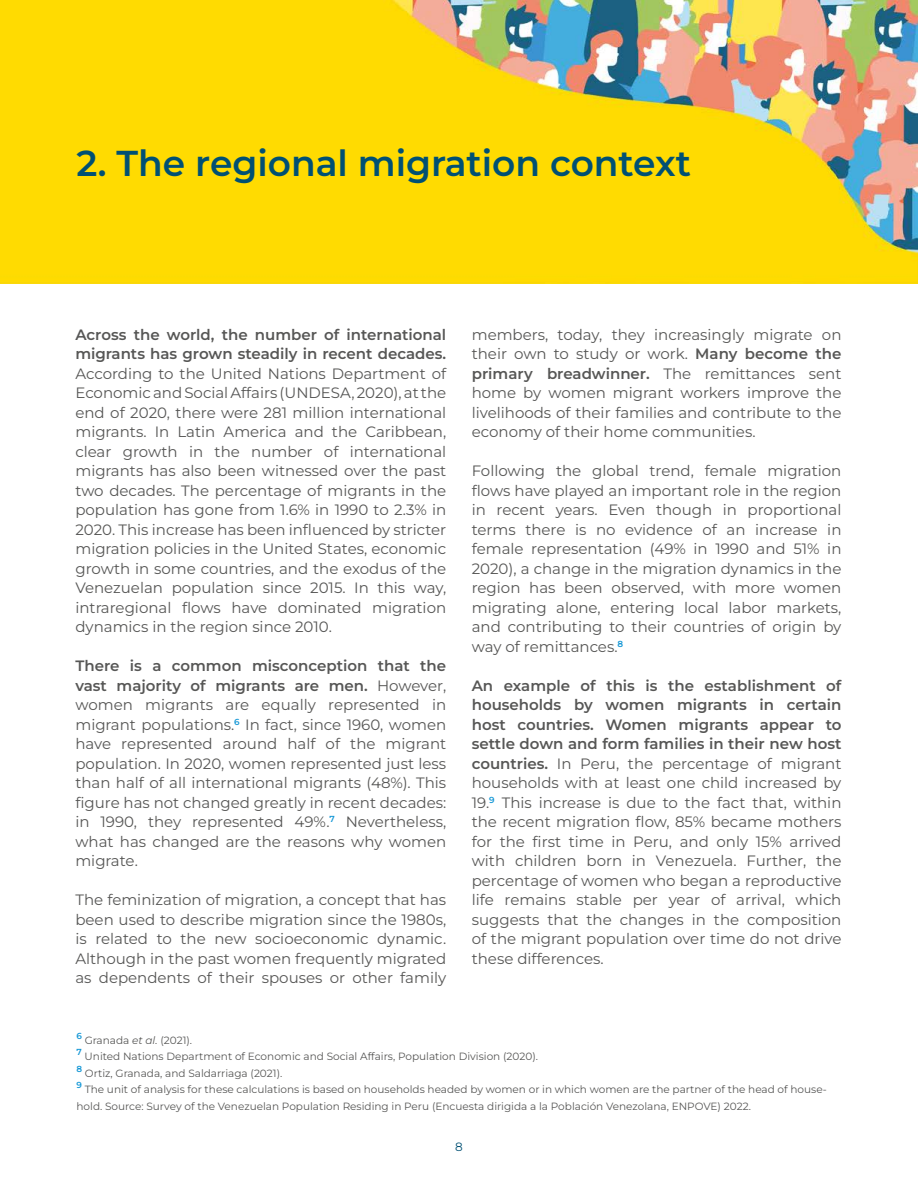
<style>
.page{position:relative;width:918px;height:1188px;background:#fff}
.page>*{position:absolute;margin:0;border:0;box-sizing:border-box;transform-origin:0 0}
.t1{font:600 36px "Montserrat";color:#005073}
.t2{font:15px/19.5px "Montserrat";color:#575756;text-align:justify}
.t3{font:600 15px/19.5px "Montserrat";color:#575756}
.t4{font:12px "Montserrat";color:#005073}
.t5{font:10.5px/16.5px "Montserrat";color:#575756}
.t6{font:600 8.7px "Montserrat";color:#1698d6}
.s1{font-weight:600}
.s2{font-style:italic}
</style>
<div class="page">
<img style="left:0;top:0;width:918px;height:283px">
<h1 class="t1" style="left:77px;top:138px;width:616px">2. The regional migration context</h1>
<p class="t3" style="left:75px;top:324px;width:372px">Across the world, the number of international migrants has grown steadily in recent decades.</p>
<p class="t2" style="left:75px;top:363px;width:372px">According to the United Nations Department of Economic and Social Affairs (UNDESA, 2020), at the end of 2020, there were 281 million international migrants. In Latin America and the Caribbean, clear growth in the number of international migrants has also been witnessed over the past two decades. The percentage of migrants in the population has gone from 1.6% in 1990 to 2.3% in 2020. This increase has been influenced by stricter migration policies in the United States, economic growth in some countries, and the exodus of the Venezuelan population since 2015. In this way, intraregional flows have dominated migration dynamics in the region since 2010.</p>
<p class="t2" style="left:75px;top:656px;width:372px"><span class="s1">There is a common misconception that the vast majority of migrants are men.</span> However, women migrants are equally represented in migrant populations.<sup>6</sup> In fact, since 1960, women have represented around half of the migrant population. In 2020, women represented just less than half of all international migrants (48%). This figure has not changed greatly in recent decades: in 1990, they represented 49%.<sup>7</sup> Nevertheless, what has changed are the reasons why women migrate.</p>
<p class="t2" style="left:75px;top:890px;width:372px">The feminization of migration, a concept that has been used to describe migration since the 1980s, is related to the new socioeconomic dynamic.<br>Although in the past women frequently migrated as dependents of their spouses or other family</p>
<p class="t6" style="left:77px;top:1030px;width:7px">6</p>
<p class="t5" style="left:85px;top:1032px;width:109px">Granada <span class="s2">et al.</span> (2021).</p>
<p class="t2" style="left:472px;top:324px;width:371px">members, today, they increasingly migrate on their own to study or work. <span class="s1">Many become the primary breadwinner.</span> The remittances sent home by women migrant workers improve the livelihoods of their families and contribute to the economy of their home communities.</p>
<p class="t2" style="left:472px;top:461px;width:371px">Following the global trend, female migration flows have played an important role in the region in recent years. Even though in proportional terms there is no evidence of an increase in female representation (49% in 1990 and 51% in 2020), a change in the migration dynamics in the region has been observed, with more women migrating alone, entering local labor markets, and contributing to their countries of origin by way of remittances.<sup>8</sup></p>
<p class="t2" style="left:472px;top:675px;width:371px"><span class="s1">An example of this is the establishment of households by women migrants in certain host countries. Women migrants appear to settle down and form families in their new host countries.</span> In Peru, the percentage of migrant households with at least one child increased by 19.<sup>9</sup> This increase is due to the fact that, within the recent migration flow, 85% became mothers for the first time in Peru, and only 15% arrived with children born in Venezuela. Further, the percentage of women who began a reproductive life remains stable per year of arrival, which suggests that the changes in the composition of the migrant population over time do not drive these differences.</p>
<p class="t6" style="left:77px;top:1046px;width:7px">7</p>
<p class="t5" style="left:85px;top:1048px;width:455px">United Nations Department of Economic and Social Affairs, Population Division (2020).</p>
<p class="t6" style="left:77px;top:1063px;width:7px">8</p>
<p class="t5" style="left:85px;top:1065px;width:199px">Ortiz, Granada, and Saldarriaga (2021).</p>
<p class="t6" style="left:77px;top:1079px;width:7px">9</p>
<p class="t5" style="left:77px;top:1081px;width:752px;text-indent:8px">The unit of analysis for these calculations is based on households headed by women or in which women are the partner of the head of house&shy;hold. Source: Survey of the Venezuelan Population Residing in Peru (Encuesta dirigida a la Población Venezolana, ENPOVE) 2022.</p>
<p class="t4" style="left:455px;top:1139px;width:9px">8</p>
</div>
